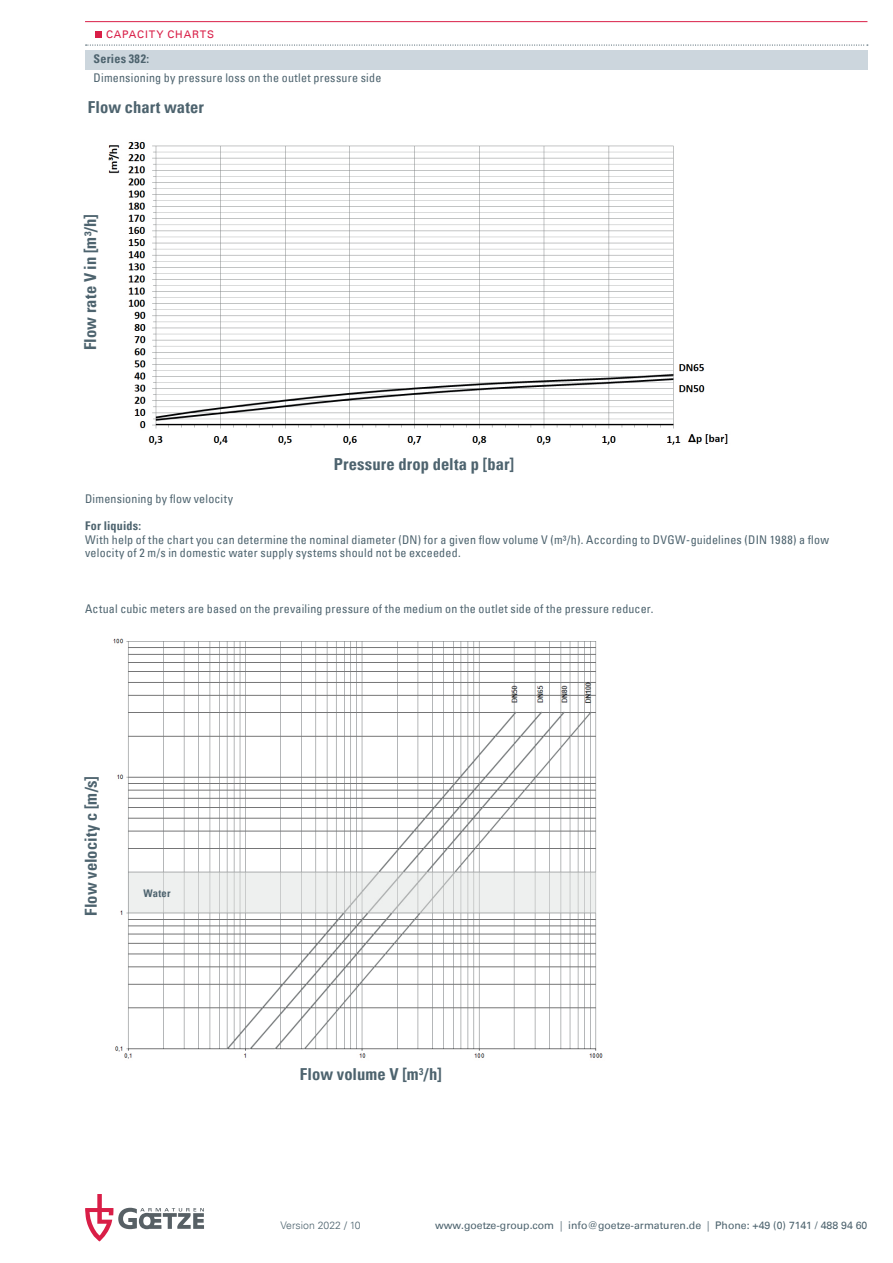
<style>
.page{position:relative;width:893px;height:1263px;background:#fff}
.page>*{position:absolute;margin:0;border:0;box-sizing:border-box;transform-origin:0 0}
.t1{font:700 condensed 16.5px "Univers";letter-spacing:.005em;color:#4d636e}
.t2{font:condensed 12px/13.5px "Univers";letter-spacing:.02em;color:#4d636e}
.t3{font:700 condensed 12px "Univers";letter-spacing:.02em;color:#4d636e}
.t4{font:10.5px "Univers";color:#4d636e}
.t5{font:300 10.5px "Univers";color:#4d636e}
.t6{font:10.5px "Univers";letter-spacing:.08em;color:#d91e47}
.t7{font:700 condensed 10.5px "Univers";letter-spacing:.025em;color:#4d636e}
.s1{font-weight:300}
</style>
<div class="page">
<svg style="left:85px;top:1194px;width:119px;height:47px"></svg>
<img style="left:108px;top:142px;width:620px;height:303px">
<img style="left:113px;top:638px;width:490px;height:421px">
<hr style="left:85px;top:21px;width:782px;height:1px;background:#d91e47">
<div style="left:96px;top:31px;width:6px;height:7px;background:#d91e47"></div>
<div style="left:85px;top:50px;width:782px;height:19px;background:#ccd6dd"></div>
<svg style="left:86px;top:45px;width:782px;height:1px"></svg>
<p class="t6" style="left:106px;top:28px;width:110px">CAPACITY CHARTS</p>
<p class="t3" style="left:94px;top:51px;width:57px">Series 382:</p>
<p class="t2" style="left:94px;top:71px;width:289px">Dimensioning by pressure loss on the outlet pressure side</p>
<h1 class="t1" style="left:88px;top:97px;width:118px">Flow chart water</h1>
<h1 class="t1" style="left:80px;top:350px;width:138px;rotate:-90deg">Flow rate V in [m³/h]</h1>
<h1 class="t1" style="left:334px;top:454px;width:182px">Pressure drop delta p [bar]</h1>
<p class="t2" style="left:85px;top:492px;width:150px">Dimensioning by flow velocity</p>
<p class="t3" style="left:85px;top:519px;width:58px">For liquids:</p>
<p class="t2" style="left:85px;top:533px;width:745px">With help of the chart you can determine the nominal diameter (DN) for a given flow volume V (m³/h). According to DVGW-guidelines (DIN 1988) a flow velocity of 2 m/s in domestic water supply systems should not be exceeded.</p>
<p class="t2" style="left:85px;top:602px;width:570px">Actual cubic meters are based on the prevailing pressure of the medium on the outlet side of the pressure reducer.</p>
<h1 class="t1" style="left:81px;top:916px;width:141px;rotate:-90deg">Flow velocity c [m/s]</h1>
<p class="t7" style="left:143px;top:887px;width:29px">Water</p>
<h1 class="t1" style="left:300px;top:1064px;width:143px">Flow volume V [m<sup>3</sup>/h]</h1>
<p class="t5" style="left:281px;top:1219px;width:82px">Version 2022 / 10</p>
<p class="t4" style="left:435px;top:1219px;width:434px">www.goetze-group.com <span class="s1">|</span> info@goetze-armaturen.de <span class="s1">|</span> Phone: +49 (0) 7141 / 488 94 60</p>
</div>
